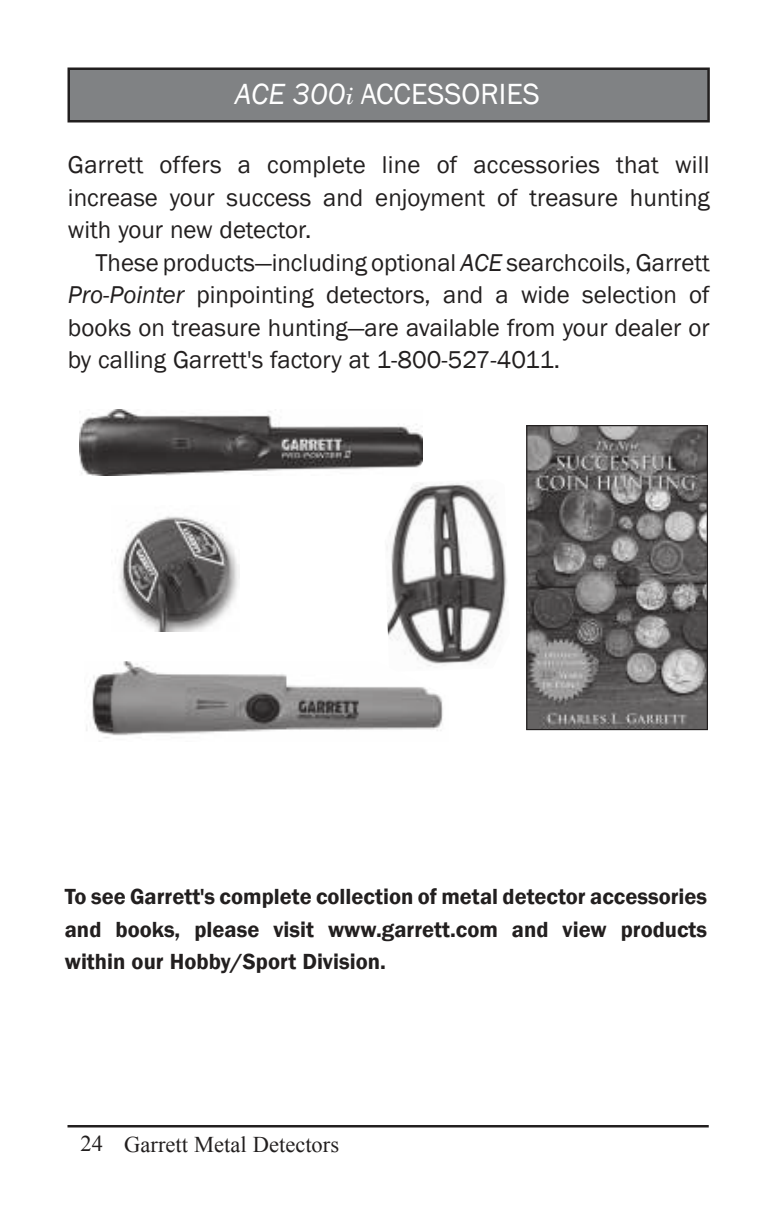
<style>
.page{position:relative;width:765px;height:1215px;background:#fff}
.page>*{position:absolute;margin:0;border:0;box-sizing:border-box;transform-origin:0 0}
.t1{font:30px "Franklin Gothic";color:#fff}
.t2{font:25px/32.5px "Franklin Gothic";color:#221f1f;text-align:justify}
.t3{font:600 22.5px/32.5px "Franklin Gothic";color:#221f1f;text-align:justify}
.t4{font:22.5px "Times New Roman";color:#221f1f}
.s1{font-style:italic}
.s2{font-family:"Bodoni";font-style:italic;font-size:25px}
</style>
<div class="page">
<hr style="left:68px;top:1125px;width:641px;height:3px;background:#221f1f">
<img style="left:80px;top:409px;width:343px;height:66px">
<img style="left:86px;top:661px;width:357px;height:77px">
<div style="left:69px;top:69px;width:640px;height:52px;background:#808284"></div>
<div style="left:68px;top:68px;width:642px;height:54px;border:2px solid #221f1f"></div>
<svg style="left:335px;top:448px;width:108px;height:260px"></svg>
<img style="left:385px;top:479px;width:122px;height:193px">
<img style="left:119px;top:516px;width:121px;height:115px">
<img style="left:528px;top:427px;width:178px;height:301px">
<div style="left:526px;top:425px;width:182px;height:305px;border:1px solid #221f1f"></div>
<p class="t1" style="left:235px;top:81px;width:307px"><span class="s1">ACE 300</span><span class="s2">i</span> ACCESSORIES</p>
<p class="t2" style="left:68px;top:150px;width:643px">Garrett offers a complete line of accessories that will increase your success and enjoyment of treasure hunting with your new detector.</p>
<p class="t2" style="left:68px;top:248px;width:643px;text-indent:28px">These products—including optional <span class="s1">ACE</span> searchcoils, Garrett <span class="s1">Pro-Pointer</span> pinpointing detectors, and a wide selection of books on treasure hunting—are available from your dealer or by calling Garrett's factory at 1-800-527-4011.</p>
<p class="t3" style="left:65px;top:881px;width:644px">To see Garrett's complete collection of metal detector accessories and books, please visit www.garrett.com and view products within our Hobby/Sport Division.</p>
<p class="t4" style="left:81px;top:1131px;width:260px">24 Garrett Metal Detectors</p>
</div>
